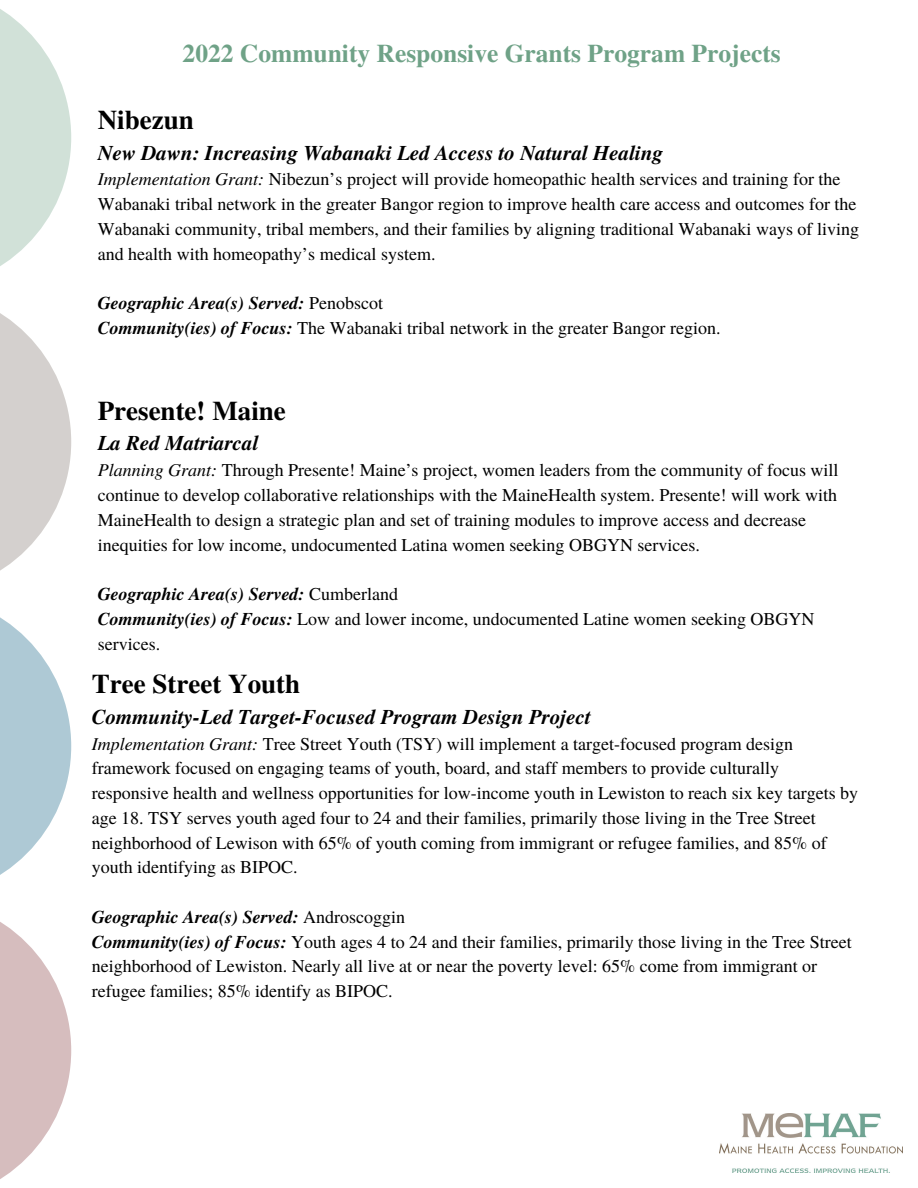
<style>
.page{position:relative;width:918px;height:1188px;background:#fff}
.page>*{position:absolute;margin:0;border:0;box-sizing:border-box;transform-origin:0 0}
.t1{font:700 27px "Te X Gyre Termes";color:#000}
.t2{font:700 25.5px "Te X Gyre Termes";color:#6fa287}
.t3{font:italic 700 21px "Te X Gyre Termes";color:#000}
.t4{font:18px/24.8px "Te X Gyre Termes";color:#000}
.t5{font:italic 700 18px "Te X Gyre Termes";color:#000}
.s1{font-style:italic}
.s2{font-weight:400;font-style:normal}
.s3{font-weight:700;font-style:italic}
</style>
<div class="page">
<svg style="left:0;top:9px;width:71px;height:257px;fill:#d1e1d8"></svg>
<svg style="left:0;top:313px;width:71px;height:258px;fill:#d4d0ce"></svg>
<svg style="left:0;top:617px;width:71px;height:258px;fill:#aec9d5"></svg>
<svg style="left:0;top:922px;width:71px;height:257px;fill:#d6bdbe"></svg>
<img style="left:719px;top:1114px;width:184px;height:58px">
<p class="t2" style="left:183px;top:33px;width:600px">2022 Community Responsive Grants Program Projects</p>
<p class="t1" style="left:98px;top:99px;width:98px">Nibezun</p>
<p class="t3" style="left:98px;top:137px;width:567px">New Dawn: Increasing Wabanaki Led Access to Natural Healing</p>
<p class="t4" style="left:98px;top:166px;width:763px"><span class="s1">Implementation Grant:</span> Nibezun’s project will provide homeopathic health services and training for the Wabanaki tribal network in the greater Bangor region to improve health care access and outcomes for the Wabanaki community, tribal members, and their families by aligning traditional Wabanaki ways of living and health with homeopathy’s medical system.</p>
<p class="t5" style="left:98px;top:290px;width:287px">Geographic Area(s) Served: <span class="s2">Penobscot</span></p>
<p class="t4" style="left:98px;top:315px;width:624px"><span class="s3">Community(ies) of Focus:</span> The Wabanaki tribal network in the greater Bangor region.</p>
<p class="t1" style="left:98px;top:390px;width:190px">Presente! Maine</p>
<p class="t3" style="left:98px;top:428px;width:162px">La Red Matriarcal</p>
<p class="t4" style="left:98px;top:457px;width:742px"><span class="s1">Planning Grant:</span> Through Presente! Maine’s project, women leaders from the community of focus will continue to develop collaborative relationships with the MaineHealth system. Presente! will work with MaineHealth to design a strategic plan and set of training modules to improve access and decrease inequities for low income, undocumented Latina women seeking OBGYN services.</p>
<p class="t5" style="left:98px;top:581px;width:302px">Geographic Area(s) Served: <span class="s2">Cumberland</span></p>
<p class="t4" style="left:98px;top:605px;width:718px"><span class="s3">Community(ies) of Focus:</span> Low and lower income, undocumented Latine women seeking OBGYN services.</p>
<p class="t1" style="left:92px;top:663px;width:210px">Tree Street Youth</p>
<p class="t3" style="left:92px;top:701px;width:501px">Community-Led Target-Focused Program Design Project</p>
<p class="t4" style="left:92px;top:730px;width:768px"><span class="s1">Implementation Grant:</span> Tree Street Youth (TSY) will implement a target-focused program design framework focused on engaging teams of youth, board, and staff members to provide culturally responsive health and wellness opportunities for low-income youth in Lewiston to reach six key targets by age 18. TSY serves youth aged four to 24 and their families, primarily those living in the Tree Street neighborhood of Lewison with 65% of youth coming from immigrant or refugee families, and 85% of youth identifying as BIPOC.</p>
<p class="t5" style="left:92px;top:903px;width:315px">Geographic Area(s) Served: <span class="s2">Androscoggin</span></p>
<p class="t4" style="left:92px;top:928px;width:761px"><span class="s3">Community(ies) of Focus:</span> Youth ages 4 to 24 and their families, primarily those living in the Tree Street neighborhood of Lewiston. Nearly all live at or near the poverty level: 65% come from immigrant or refugee families; 85% identify as BIPOC.</p>
</div>
